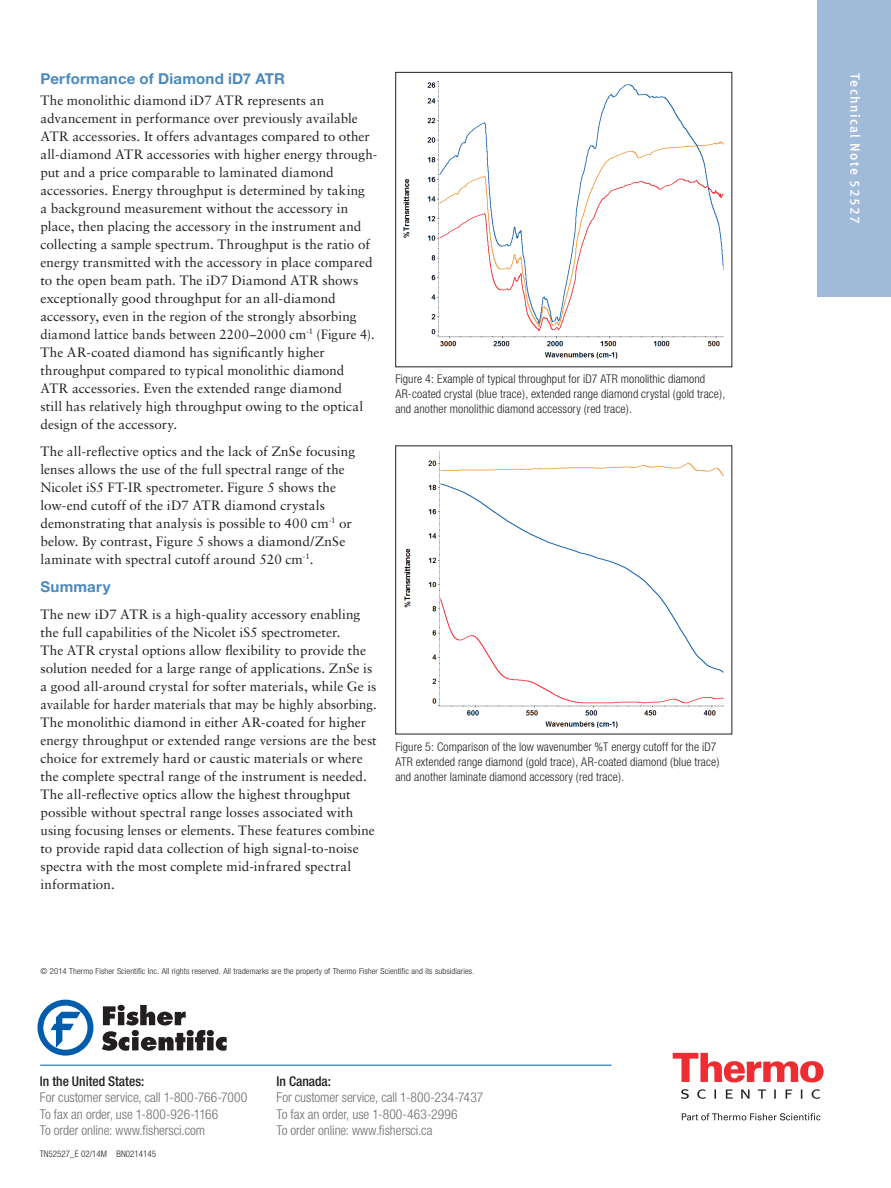
<style>
.page{position:relative;width:891px;height:1188px;background:#fff}
.page>*{position:absolute;margin:0;border:0;box-sizing:border-box;transform-origin:0 0}
.t1{font:700 15px "Helvetica Neue";letter-spacing:.015em;color:#4a89be}
.t2{font:13.5px/18px "Sabon";letter-spacing:.005em;color:#231f20}
.t3{font:300 condensed 13.5px/16.5px "Helvetica Neue";letter-spacing:-.005em;color:#6c6d70}
.t4{font:500 condensed 13.5px "Helvetica Neue";color:#231f20}
.t5{font:13.5px "Meta Medium LF";letter-spacing:.1em;color:#fff}
.t6{font:300 condensed 12px/15px "Helvetica Neue";letter-spacing:.01em;color:#231f20}
.t7{font:300 condensed 9px "Helvetica Neue";color:#231f20}
.t8{font:300 condensed 8.25px "Helvetica Neue";letter-spacing:.01em;color:#231f20;scale:1.05 1}
</style>
<div class="page">
<div style="left:817px;top:0;width:74px;height:297px;background:#a0bada"></div>
<img style="left:403px;top:82px;width:321px;height:277px">
<div style="left:395px;top:72px;width:337px;height:295px;border:1px solid #231f20"></div>
<img style="left:404px;top:452px;width:320px;height:277px">
<svg style="left:38px;top:1000px;width:55px;height:56px"></svg>
<svg style="left:102px;top:1005px;width:125px;height:46px"></svg>
<hr style="left:40px;top:1065px;width:572px;height:1px;background:#015dab">
<svg style="left:673px;top:1053px;width:150px;height:29px"></svg>
<svg style="left:681px;top:1089px;width:139px;height:10px"></svg>
<svg style="left:682px;top:1113px;width:138px;height:7px"></svg>
<p class="t1" style="left:40px;top:69px;width:246px">Performance of Diamond iD7 ATR</p>
<p class="t2" style="left:40px;top:91px;width:338px">The monolithic diamond iD7 ATR represents an advancement in performance over previously available ATR accessories. It offers advantages compared to other all-diamond ATR accessories with higher energy through&shy;put and a price comparable to laminated diamond accessories. Energy throughput is determined by taking<br>a background measurement without the accessory in place, then placing the accessory in the instrument and collecting a sample spectrum. Throughput is the ratio of energy transmitted with the accessory in place compared to the open beam path. The iD7 Diamond ATR shows exceptionally good throughput for an all-diamond accessory, even in the region of the strongly absorbing diamond lattice bands between 2200–2000 cm<sup>-1</sup> (Figure 4).<br>The AR-coated diamond has significantly higher throughput compared to typical monolithic diamond<br>ATR accessories. Even the extended range diamond<br>still has relatively high throughput owing to the optical design of the accessory.</p>
<p class="t2" style="left:41px;top:442px;width:316px">The all-reflective optics and the lack of ZnSe focusing lenses allows the use of the full spectral range of the Nicolet iS5 FT-IR spectrometer. Figure 5 shows the low-end cutoff of the iD7 ATR diamond crystals demonstrating that analysis is possible to 400 cm<sup>-1</sup> or below. By contrast, Figure 5 shows a diamond/ZnSe laminate with spectral cutoff around 520 cm<sup>-1</sup>.</p>
<p class="t1" style="left:40px;top:578px;width:71px">Summary</p>
<p class="t2" style="left:40px;top:605px;width:338px">The new iD7 ATR is a high-quality accessory enabling the full capabilities of the Nicolet iS5 spectrometer.<br>The ATR crystal options allow flexibility to provide the solution needed for a large range of applications. ZnSe is a good all-around crystal for softer materials, while Ge is available for harder materials that may be highly absorbing.<br>The monolithic diamond in either AR-coated for higher energy throughput or extended range versions are the best choice for extremely hard or caustic materials or where the complete spectral range of the instrument is needed.<br>The all-reflective optics allow the highest throughput possible without spectral range losses associated with using focusing lenses or elements. These features combine to provide rapid data collection of high signal-to-noise spectra with the most complete mid-infrared spectral information.</p>
<p class="t6" style="left:395px;top:371px;width:332px">Figure 4: Example of typical throughput for iD7 ATR monolithic diamond<br>AR-coated crystal (blue trace), extended range diamond crystal (gold trace), and another monolithic diamond accessory (red trace).</p>
<p class="t6" style="left:395px;top:739px;width:326px">Figure 5: Comparison of the low wavenumber %T energy cutoff for the iD7<br>ATR extended range diamond (gold trace), AR-coated diamond (blue trace) and another laminate diamond accessory (red trace).</p>
<p class="t8" style="left:40px;top:966px;width:415px">© 2014 Thermo Fisher Scientific Inc. All rights reserved. All trademarks are the property of Thermo Fisher Scientific and its subsidiaries.</p>
<p class="t4" style="left:40px;top:1073px;width:106px">In the United States:</p>
<p class="t3" style="left:40px;top:1089px;width:209px">For customer service, call 1-800-766-7000<br>To fax an order, use 1-800-926-1166<br>To order online: www.fishersci.com</p>
<p class="t7" style="left:40px;top:1149px;width:118px">TN52527_E 02/14M BN0214145</p>
<p class="t4" style="left:276px;top:1073px;width:56px">In Canada:</p>
<p class="t3" style="left:276px;top:1089px;width:208px">For customer service, call 1-800-234-7437<br>To fax an order, use 1-800-463-2996<br>To order online: www.fishersci.ca</p>
<p class="t5" style="left:863px;top:73px;width:152px;rotate:90deg">Technical Note 52527</p>
</div>
